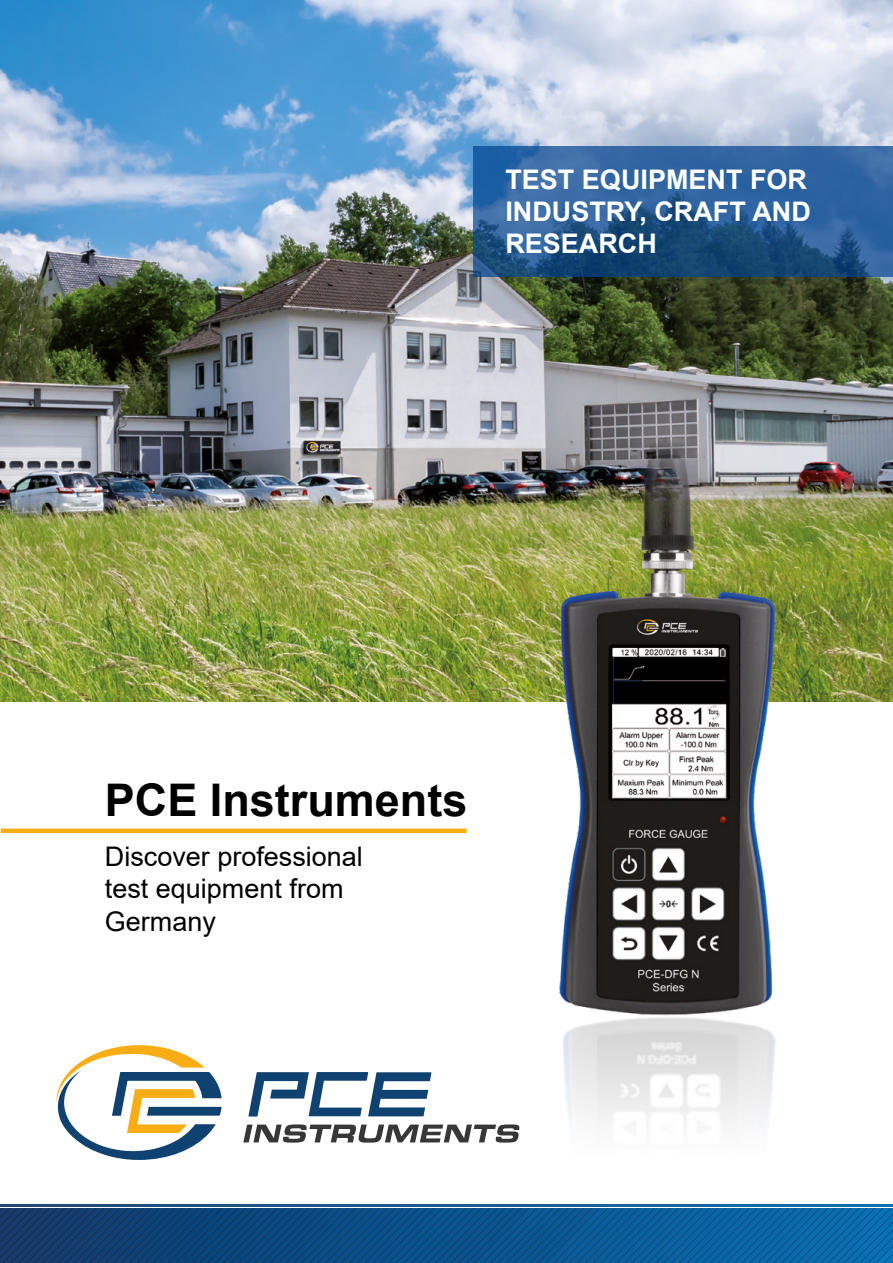
<style>
.page{position:relative;width:893px;height:1263px;background:#fff}
.page>*{position:absolute;margin:0;border:0;box-sizing:border-box;transform-origin:0 0}
.t1{font:700 45px "Arial";color:#000}
.t2{font:27px/32.4px "Arial";color:#000}
.t3{font:700 27px/32.4px "Arial";color:#fff}
</style>
<div class="page">
<img style="left:0;top:1209px;width:495px;height:54px">
<svg style="left:0;top:1205px;width:495px;height:2px"></svg>
<img style="left:0;top:0;width:893px;height:702px">
<img style="left:495px;top:1019px;width:398px;height:244px">
<img style="left:495px;top:408px;width:398px;height:611px">
<div style="left:1px;top:828px;width:466px;height:5px;background:#f8ad15"></div>
<svg style="left:473px;top:147px;width:420px;height:130px;background:#285b93"></svg>
<svg style="left:243px;top:1124px;width:276px;height:18px"></svg>
<svg style="left:248px;top:1072px;width:183px;height:44px"></svg>
<svg style="left:56px;top:1045px;width:166px;height:115px"></svg>
<p class="t3" style="left:505px;top:163px;width:307px">TEST EQUIPMENT FOR<br>INDUSTRY, CRAFT AND<br>RESEARCH</p>
<h1 class="t1" style="left:105px;top:769px;width:364px">PCE Instruments</h1>
<p class="t2" style="left:105px;top:840px;width:260px">Discover professional test equipment from<br>Germany</p>
</div>
